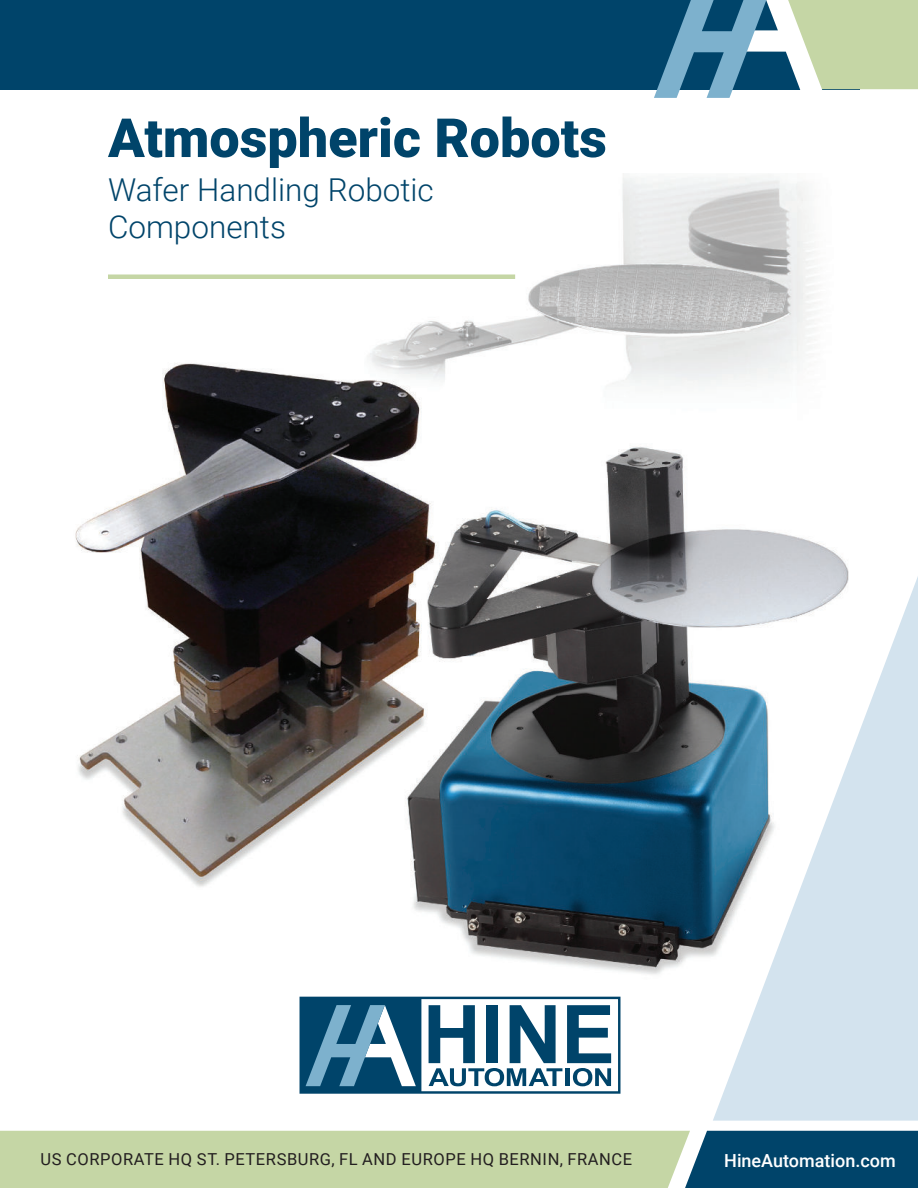
<style>
.page{position:relative;width:918px;height:1188px;background:#fff}
.page>*{position:absolute;margin:0;border:0;box-sizing:border-box;transform-origin:0 0}
.t1{font:900 54px "Roboto";color:#00446a}
.t2{font:300 31.5px/37.5px "Roboto";color:#00446a}
.t3{font:500 18px "Roboto";color:#fff}
.t4{font:16.5px "Roboto";letter-spacing:.035em;color:#231f20}
</style>
<div class="page">
<img style="left:75px;top:174px;width:774px;height:801px">
<div style="left:300px;top:997px;width:320px;height:97px;border:2px solid #00446a"></div>
<svg style="left:429px;top:1005px;width:182px;height:81px"></svg>
<div style="left:301px;top:998px;width:120px;height:94px;background:#00446a"></div>
<div style="left:300px;top:998px;width:121px;height:95px;border:1px solid #00446a"></div>
<svg style="left:306px;top:1005px;width:110px;height:81px"></svg>
<svg style="left:0;top:1131px;width:918px;height:57px;background:#96b398"></svg>
<div style="left:0;top:0;width:860px;height:89px;background:#00446a"></div>
<svg style="left:654px;top:0;width:264px;height:98px"></svg>
<div style="left:108px;top:274px;width:407px;height:5px;background:#c5d6a5"></div>
<svg style="left:713px;top:576px;width:205px;height:545px;fill:#d3e3ee"></svg>
<h1 class="t1" style="left:108px;top:117px;width:500px">Atmospheric Robots</h1>
<h2 class="t2" style="left:108px;top:173px;width:327px">Wafer Handling Robotic<br>Components</h2>
<p class="t4" style="left:40px;top:1154px;width:593px">US CORPORATE HQ ST. PETERSBURG, FL AND EUROPE HQ BERNIN, FRANCE</p>
<p class="t3" style="left:724px;top:1150px;width:173px">HineAutomation.com</p>
</div>
